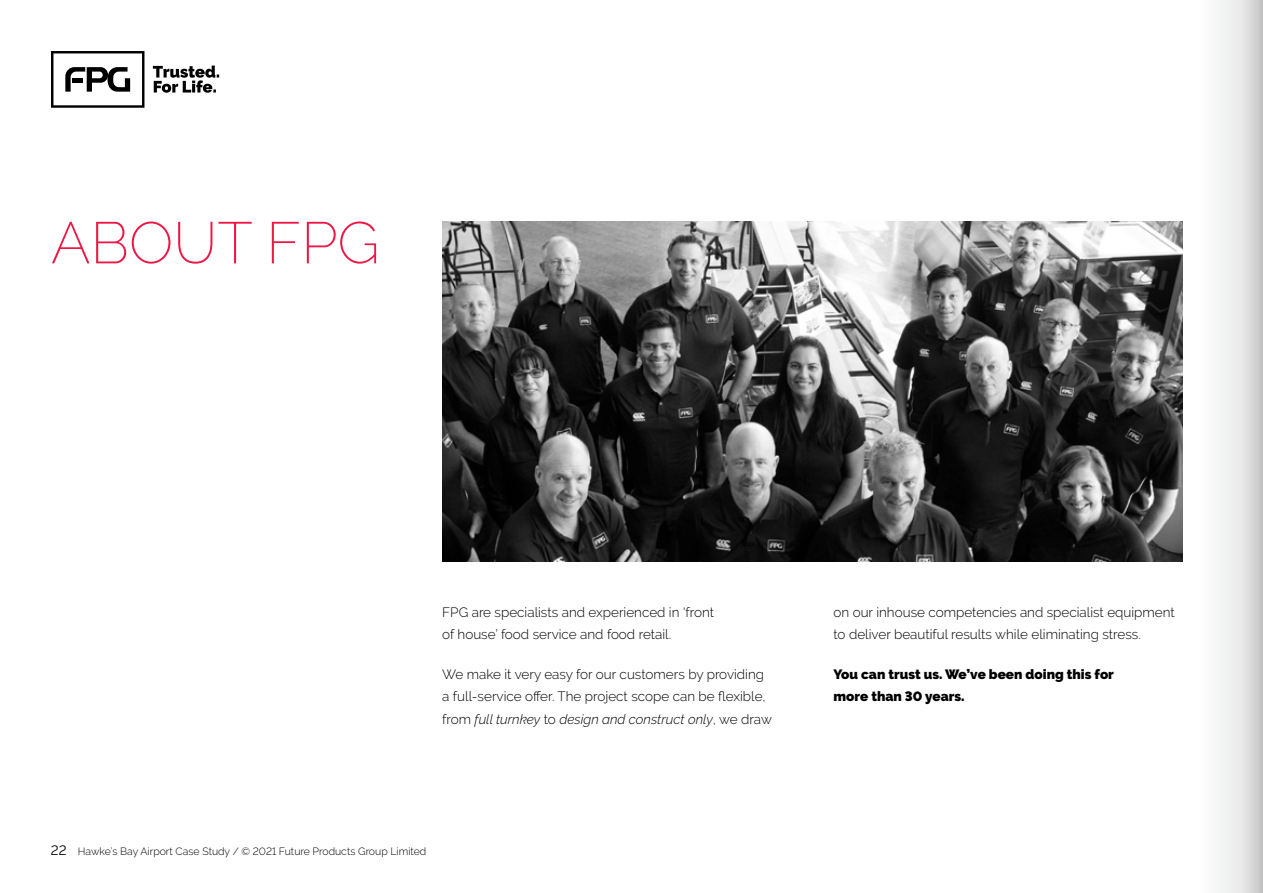
<style>
.page{position:relative;width:1263px;height:893px;background:#fff}
.page>*{position:absolute;margin:0;border:0;box-sizing:border-box;transform-origin:0 0}
.t1{font:200 58.5px "Raleway";color:#ed1846}
.t2{font:300 13.5px/22.5px "Raleway";color:#000}
.t3{font:900 13.5px/22.5px "Raleway";color:#000}
.t4{font:300 10.5px "Raleway";color:#000}
.s1{font-style:italic}
.s2{font-weight:400;font-size:13.5px}
</style>
<div class="page">
<img style="left:442px;top:221px;width:740px;height:340px">
<svg style="left:153px;top:66px;width:66px;height:27px"></svg>
<svg style="left:51px;top:51px;width:93px;height:57px"></svg>
<div style="left:1199px;top:0;width:64px;height:893px;background:#f4f4f4"></div>
<svg style="left:1242px;top:0;width:21px;height:893px;background:#d5d5d6"></svg>
<h1 class="t1" style="left:51px;top:208px;width:330px">ABOUT FPG</h1>
<p class="t2" style="left:442px;top:600px;width:273px">FPG are specialists and experienced in ‘front of house’ food service and food retail.</p>
<p class="t2" style="left:442px;top:662px;width:331px">We make it very easy for our customers by providing a full-service offer. The project scope can be flexible, from <span class="s1">full turnkey</span> to <span class="s1">design and construct only</span>, we draw</p>
<p class="t4" style="left:51px;top:845px;width:377px"><span class="s2">22</span> Hawke’s Bay Airport Case Study / © 2021 Future Products Group Limited</p>
<p class="t2" style="left:833px;top:600px;width:343px">on our inhouse competencies and specialist equipment to deliver beautiful results while eliminating stress.</p>
<p class="t3" style="left:833px;top:663px;width:282px">You can trust us. We’ve been doing this for more than 30 years.</p>
</div>
